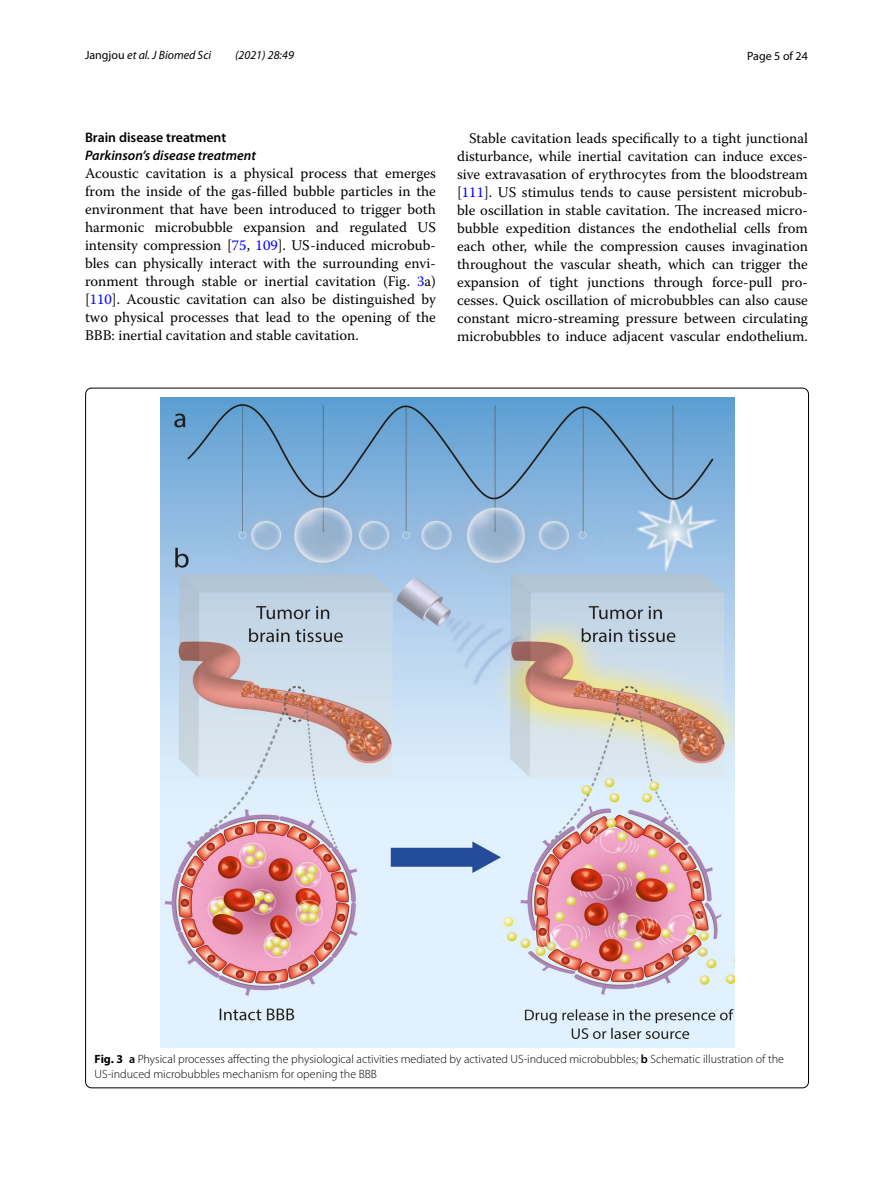
<style>
.page{position:relative;width:893px;height:1187px;background:#fff}
.page>*{position:absolute;margin:0;border:0;box-sizing:border-box;transform-origin:0 0}
.t1{font:14.7px/18px "Warnock Pro";color:#000;text-align:justify}
.t2{font:italic 600 13.8px "Myriad Pro";color:#000}
.t3{font:600 13.8px "Myriad Pro";color:#000}
.t4{font:300 12px/15px "Myriad Pro";color:#000}
.t5{font:italic 12px "Myriad Pro";color:#000}
.t6{font:12px "Myriad Pro";color:#000}
.s1{font-style:normal}
.s2{color:#00f}
.s3{font-weight:700}
.s4{font-weight:600}
</style>
<div class="page">
<img style="left:160px;top:397px;width:574px;height:650px">
<p class="t5" style="left:85px;top:48px;width:128px"><span class="s1">Jangjou</span> et al. J Biomed Sci</p>
<p class="t5" style="left:235px;top:48px;width:60px">(2021) 28:49</p>
<p class="t6" style="left:747px;top:48px;width:62px">Page 5 of 24</p>
<p class="t3" style="left:85px;top:129px;width:143px">Brain disease treatment</p>
<p class="t2" style="left:85px;top:147px;width:172px">Parkinson’s disease treatment</p>
<p class="t1" style="left:85px;top:164px;width:352px">Acoustic cavitation is a physical process that emerges from the inside of the gas-filled bubble particles in the environment that have been introduced to trigger both harmonic microbubble expansion and regulated US intensity compression [<span class="s2">75</span>, <span class="s2">109</span>]. US-induced microbub&shy;bles can physically interact with the surrounding envi&shy;ronment through stable or inertial cavitation (Fig. <span class="s2">3</span>a) [<span class="s2">110</span>]. Acoustic cavitation can also be distinguished by two physical processes that lead to the opening of the BBB: inertial cavitation and stable cavitation.</p>
<p class="t1" style="left:457px;top:128px;width:352px;text-indent:12px">Stable cavitation leads specifically to a tight junctional disturbance, while inertial cavitation can induce exces&shy;sive extravasation of erythrocytes from the bloodstream [<span class="s2">111</span>]. US stimulus tends to cause persistent microbub&shy;ble oscillation in stable cavitation. The increased micro&shy;bubble expedition distances the endothelial cells from each other, while the compression causes invagination throughout the vascular sheath, which can trigger the expansion of tight junctions through force-pull pro&shy;cesses. Quick oscillation of microbubbles can also cause constant micro-streaming pressure between circulating microbubbles to induce adjacent vascular endothelium.</p>
<p class="t4" style="left:95px;top:1051px;width:691px"><span class="s3">Fig. 3</span> <span class="s4">a</span> Physical processes affecting the physiological activities mediated by activated US-induced microbubbles; <span class="s4">b</span> Schematic illustration of the<br>US-induced microbubbles mechanism for opening the BBB</p>
</div>
